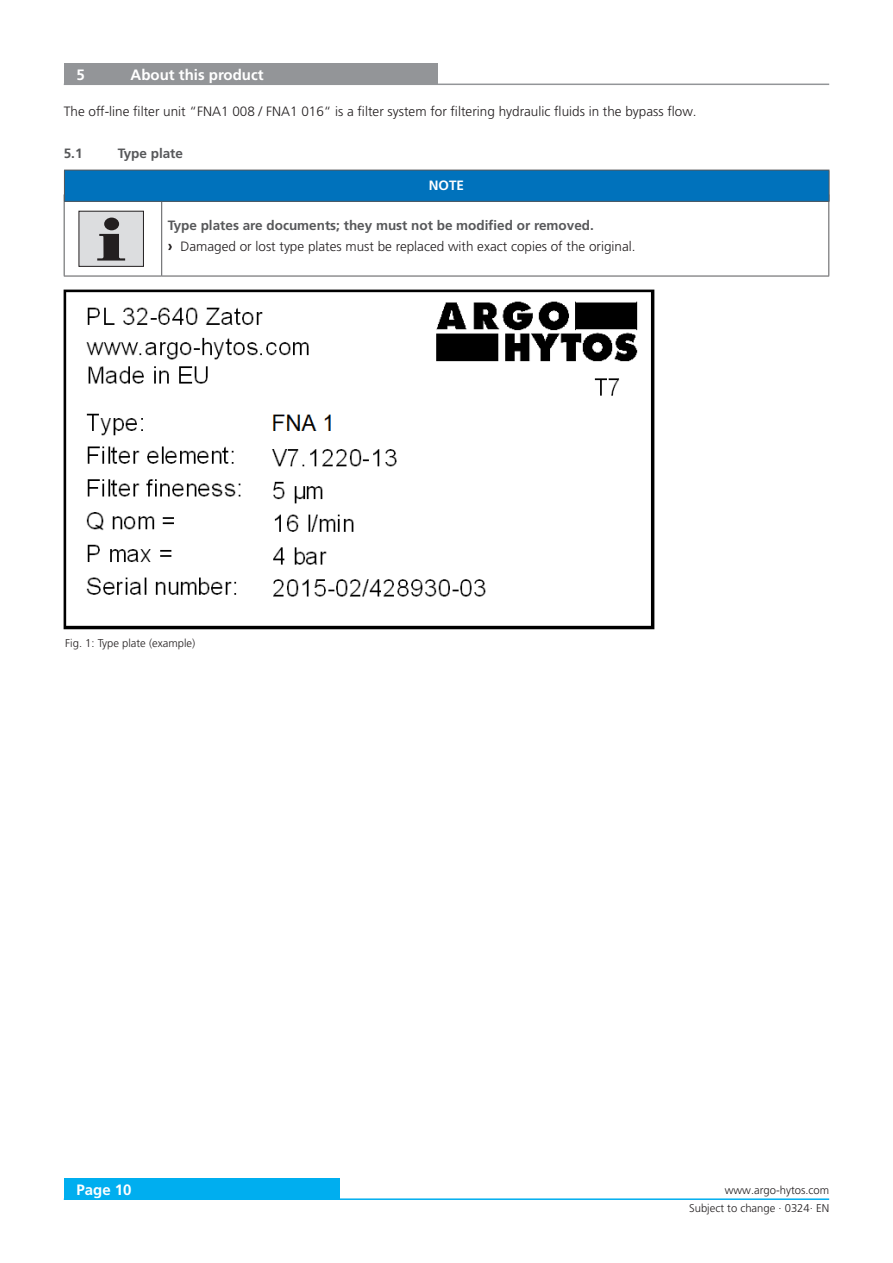
<style>
.page{position:relative;width:893px;height:1263px;background:#fff}
.page>*{position:absolute;margin:0;border:0;box-sizing:border-box;transform-origin:0 0}
._04_Headline_white{font:700 15px "Frutiger LT Pro";color:#fff}
.Description{font:300 13.5px "Frutiger LT Pro";color:#231f20}
.SafetyInstrPrec{font:700 13.5px "Frutiger LT Pro";color:#57585a}
._05_Subline_Copytext{font:700 13.5px "Frutiger LT Pro";color:#57585a}
._06_Copytext{font:700 13.5px "Frutiger LT Pro";color:#fff}
._08_Legend{font:300 11.25px "Frutiger LT Pro";color:#231f20}
.s1{font-weight:700;font-size:15px}
</style>
<div class="page">
<div style="left:64px;top:1179px;width:276px;height:21px;background:#00aeef"></div>
<hr style="left:64px;top:1198px;width:765px;height:2px;background:#00aeef">
<div style="left:64px;top:64px;width:373px;height:21px;background:#939598"></div>
<hr style="left:64px;top:84px;width:765px;height:1px;background:#939598">
<img style="left:63px;top:289px;width:592px;height:341px">
<hr style="left:64px;top:195px;width:1px;height:81px;background:#57585a">
<hr style="left:161px;top:195px;width:1px;height:81px;background:#57585a">
<hr style="left:828px;top:195px;width:1px;height:81px;background:#57585a">
<hr style="left:64px;top:276px;width:98px;height:1px;background:#57585a">
<hr style="left:162px;top:276px;width:667px;height:1px;background:#57585a">
<div style="left:79px;top:211px;width:64px;height:55px;background:#dcdddf"></div>
<div style="left:79px;top:211px;width:65px;height:56px;border:1px solid #231f20"></div>
<div style="left:104px;top:218px;width:15px;height:12px;background:#231f20;border-radius:50%"></div>
<svg style="left:97px;top:234px;width:28px;height:27px"></svg>
<div style="left:64px;top:170px;width:765px;height:31px;background:#0072bc"></div>
<hr style="left:64px;top:170px;width:1px;height:31px;background:#57585a">
<hr style="left:829px;top:170px;width:1px;height:31px;background:#57585a">
<hr style="left:64px;top:170px;width:765px;height:1px;background:#57585a">
<hr style="left:64px;top:201px;width:765px;height:1px;background:#57585a">
<p class="_04_Headline_white" style="left:77px;top:66px;width:10px">5</p>
<p class="_04_Headline_white" style="left:131px;top:66px;width:135px">About this product</p>
<p class="Description" style="left:64px;top:104px;width:634px">The off-line filter unit “FNA1 008 / FNA1 016“ is a filter system for filtering hydraulic fluids in the bypass flow.</p>
<p class="_05_Subline_Copytext" style="left:64px;top:145px;width:20px">5.1</p>
<p class="_05_Subline_Copytext" style="left:118px;top:145px;width:67px">Type plate</p>
<p class="_06_Copytext" style="left:429px;top:178px;width:37px">NOTE</p>
<p class="SafetyInstrPrec" style="left:168px;top:218px;width:428px">Type plates are documents; they must not be modified or removed.</p>
<p class="Description" style="left:168px;top:238px;width:469px"><span class="s1">›</span> Damaged or lost type plates must be replaced with exact copies of the original.</p>
<p class="_08_Legend" style="left:65px;top:637px;width:132px">Fig. 1: Type plate (example)</p>
<p class="_04_Headline_white" style="left:77px;top:1181px;width:57px">Page 10</p>
<p class="_08_Legend" style="left:725px;top:1184px;width:106px">www.argo-hytos.com</p>
<p class="_08_Legend" style="left:689px;top:1202px;width:142px">Subject to change · 0324· EN</p>
</div>
